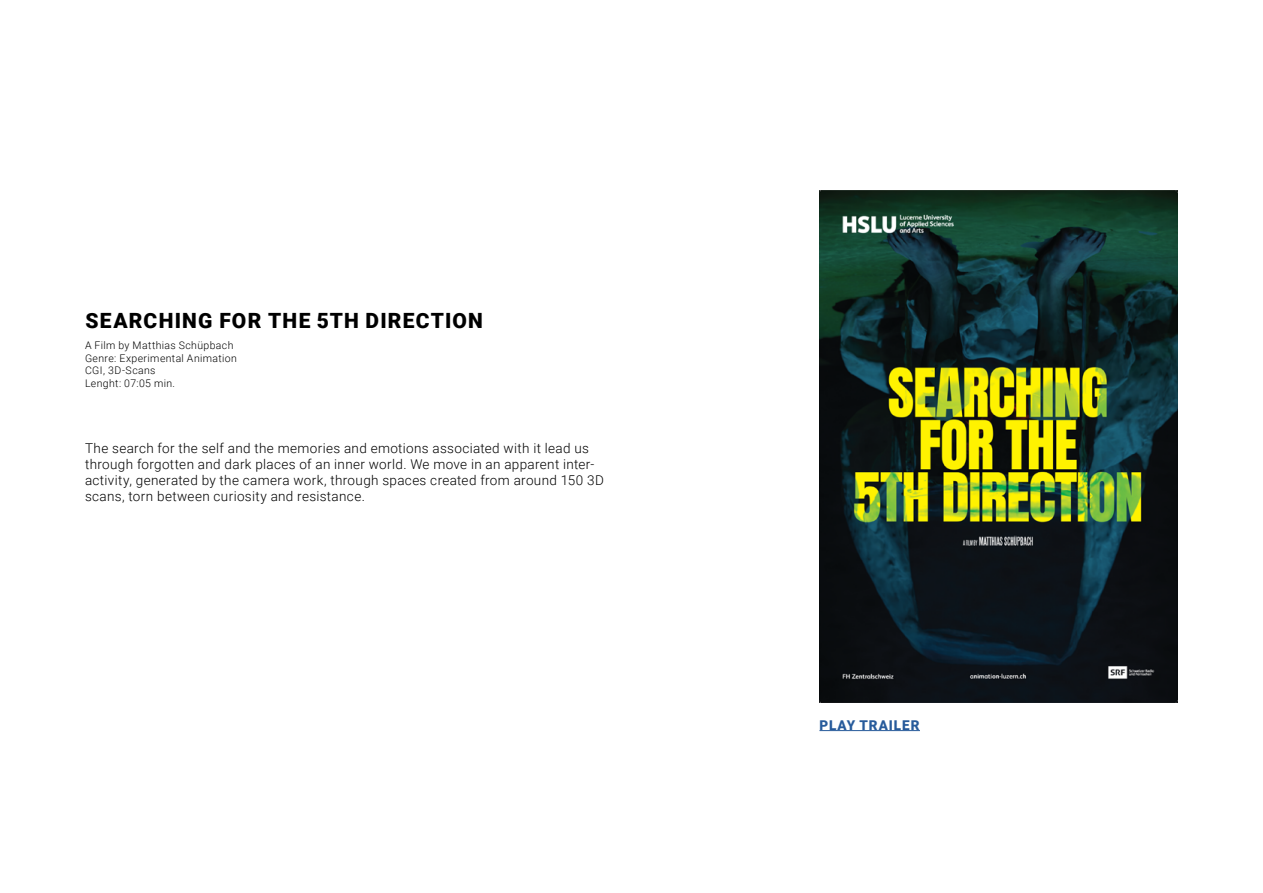
<style>
.page{position:relative;width:1263px;height:893px;background:#fff}
.page>*{position:absolute;margin:0;border:0;box-sizing:border-box;transform-origin:0 0}
.t1{font:900 21px "Roboto";letter-spacing:.06em;color:#000}
.t2{font:300 13.5px/16.2px "Roboto";letter-spacing:.025em;color:#000}
.t3{font:900 13.5px "Roboto";letter-spacing:.07em;color:#275b9b}
.t4{font:300 10.5px/12.6px "Roboto";letter-spacing:.035em;color:#000}
</style>
<div class="page">
<img style="left:819px;top:190px;width:359px;height:513px">
<hr style="left:819px;top:730px;width:101px;height:1px;background:#275b9b">
<h1 class="t1" style="left:85px;top:306px;width:399px">SEARCHING FOR THE 5TH DIRECTION</h1>
<p class="t4" style="left:85px;top:339px;width:153px">A Film by Matthias Schüpbach<br>Genre: Experimental Animation<br>CGI, 3D-Scans<br>Lenght: 07:05 min.</p>
<p class="t2" style="left:85px;top:439px;width:520px">The search for the self and the memories and emotions associated with it lead us through forgotten and dark places of an inner world. We move in an apparent inter&shy;activity, generated by the camera work, through spaces created from around 150 3D scans, torn between curiosity and resistance.</p>
<p class="t3" style="left:819px;top:715px;width:102px">PLAY TRAILER</p>
</div>
